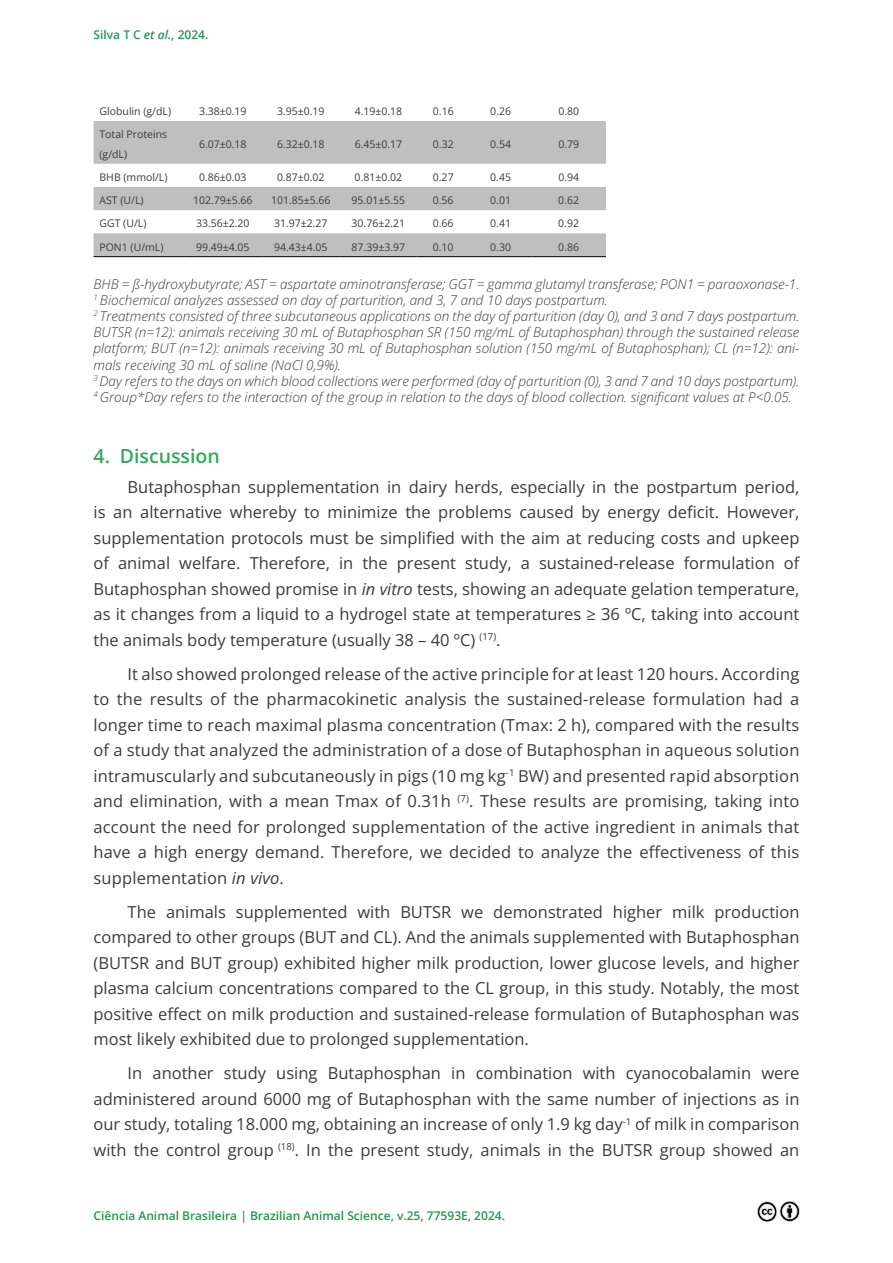
<style>
.page{position:relative;width:893px;height:1263px;background:#fff}
.page>*{position:absolute;margin:0;border:0;box-sizing:border-box;transform-origin:0 0}
.t1{font:600 19.5px "Open Sans";color:#33a95e}
.t2{font:16.5px/25.5px "Open Sans";color:#3c3b3b;text-align:justify}
.t3{font:italic 300 13.5px/16.2px "Open Sans";color:#3c3b3b}
.t4{font:600 12px "Open Sans";color:#22964d}
.t5{font:10.5px/19.5px "Open Sans";color:#3c3b3b}
.s1{font-style:italic}
</style>
<div class="page">
<img style="left:757px;top:1201px;width:43px;height:20px">
<svg style="left:94px;top:121px;width:512px;height:135px;fill:#bfbfbf"></svg>
<hr style="left:94px;top:256px;width:90px;height:1px;background:#000">
<hr style="left:184px;top:256px;width:77px;height:1px;background:#000">
<hr style="left:261px;top:256px;width:79px;height:1px;background:#000">
<hr style="left:340px;top:256px;width:77px;height:1px;background:#000">
<hr style="left:417px;top:256px;width:53px;height:1px;background:#000">
<hr style="left:470px;top:256px;width:61px;height:1px;background:#000">
<hr style="left:531px;top:256px;width:75px;height:1px;background:#000">
<p class="t4" style="left:94px;top:26px;width:116px">Silva T C <span class="s1">et al.</span>, 2024.</p>
<p class="t5" style="left:100px;top:101px;width:73px">Globulin (g/dL)</p>
<p class="t5" style="left:199px;top:101px;width:49px">3.38±0.19</p>
<p class="t5" style="left:277px;top:101px;width:49px">3.95±0.19</p>
<p class="t5" style="left:355px;top:101px;width:49px">4.19±0.18</p>
<p class="t5" style="left:433px;top:101px;width:22px">0.16</p>
<p class="t5" style="left:490px;top:101px;width:22px">0.26</p>
<p class="t5" style="left:558px;top:101px;width:22px">0.80</p>
<p class="t5" style="left:100px;top:124px;width:69px">Total Proteins (g/dL)</p>
<p class="t5" style="left:199px;top:134px;width:49px">6.07±0.18</p>
<p class="t5" style="left:277px;top:134px;width:49px">6.32±0.18</p>
<p class="t5" style="left:355px;top:134px;width:49px">6.45±0.17</p>
<p class="t5" style="left:433px;top:134px;width:22px">0.32</p>
<p class="t5" style="left:490px;top:134px;width:22px">0.54</p>
<p class="t5" style="left:558px;top:134px;width:22px">0.79</p>
<p class="t5" style="left:100px;top:167px;width:69px">BHB (mmol/L)</p>
<p class="t5" style="left:199px;top:167px;width:49px">0.86±0.03</p>
<p class="t5" style="left:277px;top:167px;width:49px">0.87±0.02</p>
<p class="t5" style="left:355px;top:167px;width:49px">0.81±0.02</p>
<p class="t5" style="left:433px;top:167px;width:22px">0.27</p>
<p class="t5" style="left:490px;top:167px;width:22px">0.45</p>
<p class="t5" style="left:558px;top:167px;width:22px">0.94</p>
<p class="t5" style="left:100px;top:190px;width:46px">AST (U/L)</p>
<p class="t5" style="left:193px;top:190px;width:61px">102.79±5.66</p>
<p class="t5" style="left:271px;top:190px;width:61px">101.85±5.66</p>
<p class="t5" style="left:352px;top:190px;width:55px">95.01±5.55</p>
<p class="t5" style="left:433px;top:190px;width:22px">0.56</p>
<p class="t5" style="left:490px;top:190px;width:22px">0.01</p>
<p class="t5" style="left:558px;top:190px;width:22px">0.62</p>
<p class="t5" style="left:100px;top:214px;width:48px">GGT (U/L)</p>
<p class="t5" style="left:196px;top:214px;width:55px">33.56±2.20</p>
<p class="t5" style="left:274px;top:214px;width:55px">31.97±2.27</p>
<p class="t5" style="left:352px;top:214px;width:55px">30.76±2.21</p>
<p class="t5" style="left:433px;top:214px;width:22px">0.66</p>
<p class="t5" style="left:490px;top:214px;width:22px">0.41</p>
<p class="t5" style="left:558px;top:214px;width:22px">0.92</p>
<p class="t5" style="left:99px;top:237px;width:66px">PON1 (U/mL)</p>
<p class="t5" style="left:196px;top:237px;width:55px">99.49±4.05</p>
<p class="t5" style="left:274px;top:237px;width:55px">94.43±4.05</p>
<p class="t5" style="left:352px;top:237px;width:55px">87.39±3.97</p>
<p class="t5" style="left:433px;top:237px;width:22px">0.10</p>
<p class="t5" style="left:490px;top:237px;width:22px">0.30</p>
<p class="t5" style="left:558px;top:237px;width:22px">0.86</p>
<p class="t3" style="left:94px;top:275px;width:707px">BHB = ß-hydroxybutyrate; AST = aspartate aminotransferase; GGT = gamma glutamyl transferase; PON1 = paraoxonase-1.<br><sup>1</sup> Biochemical analyzes assessed on day of parturition, and 3, 7 and 10 days postpartum.<br><sup>2</sup> Treatments consisted of three subcutaneous applications on the day of parturition (day 0), and 3 and 7 days postpartum.<br>BUTSR (n=12): animals receiving 30 mL of Butaphosphan SR (150 mg/mL of Butaphosphan) through the sustained release platform; BUT (n=12): animals receiving 30 mL of Butaphosphan solution (150 mg/mL of Butaphosphan); CL (n=12): ani&shy;mals receiving 30 mL of saline (NaCl 0,9%).<br><sup>3</sup> Day refers to the days on which blood collections were performed (day of parturition (0), 3 and 7 and 10 days postpartum).<br><sup>4</sup> Group*Day refers to the interaction of the group in relation to the days of blood collection. significant values at P&lt;0.05.</p>
<p class="t1" style="left:94px;top:442px;width:128px">4. Discussion</p>
<p class="t2" style="left:94px;top:473px;width:707px;text-indent:34px">Butaphosphan supplementation in dairy herds, especially in the postpartum period, is an alternative whereby to minimize the problems caused by energy deficit. However, supplementation protocols must be simplified with the aim at reducing costs and upkeep of animal welfare. Therefore, in the present study, a sustained-release formulation of Butaphosphan showed promise in <span class="s1">in vitro</span> tests, showing an adequate gelation temperature, as it changes from a liquid to a hydrogel state at temperatures ≥ 36 ºC, taking into account the animals body temperature (usually 38 – 40 ºC) <sup>(17)</sup>.</p>
<p class="t2" style="left:94px;top:660px;width:707px;text-indent:34px">It also showed prolonged release of the active principle for at least 120 hours. According to the results of the pharmacokinetic analysis the sustained-release formulation had a longer time to reach maximal plasma concentration (Tmax: 2 h), compared with the results of a study that analyzed the administration of a dose of Butaphosphan in aqueous solution intramuscularly and subcutaneously in pigs (10 mg kg<sup>-1</sup> BW) and presented rapid absorption and elimination, with a mean Tmax of 0.31h <sup>(7)</sup>. These results are promising, taking into account the need for prolonged supplementation of the active ingredient in animals that have a high energy demand. Therefore, we decided to analyze the effectiveness of this supplementation <span class="s1">in vivo</span>.</p>
<p class="t2" style="left:94px;top:898px;width:707px;text-indent:34px">The animals supplemented with BUTSR we demonstrated higher milk production compared to other groups (BUT and CL). And the animals supplemented with Butaphosphan (BUTSR and BUT group) exhibited higher milk production, lower glucose levels, and higher plasma calcium concentrations compared to the CL group, in this study. Notably, the most positive effect on milk production and sustained-release formulation of Butaphosphan was most likely exhibited due to prolonged supplementation.</p>
<p class="t2" style="left:94px;top:1060px;width:707px;text-indent:34px">In another study using Butaphosphan in combination with cyanocobalamin were administered around 6000 mg of Butaphosphan with the same number of injections as in our study, totaling 18.000 mg, obtaining an increase of only 1.9 kg day<sup>-1</sup> of milk in comparison with the control group <sup>(18)</sup>. In the present study, animals in the BUTSR group showed an</p>
<p class="t4" style="left:94px;top:1208px;width:413px">Ciência Animal Brasileira | Brazilian Animal Science, v.25, 77593E, 2024.</p>
</div>
